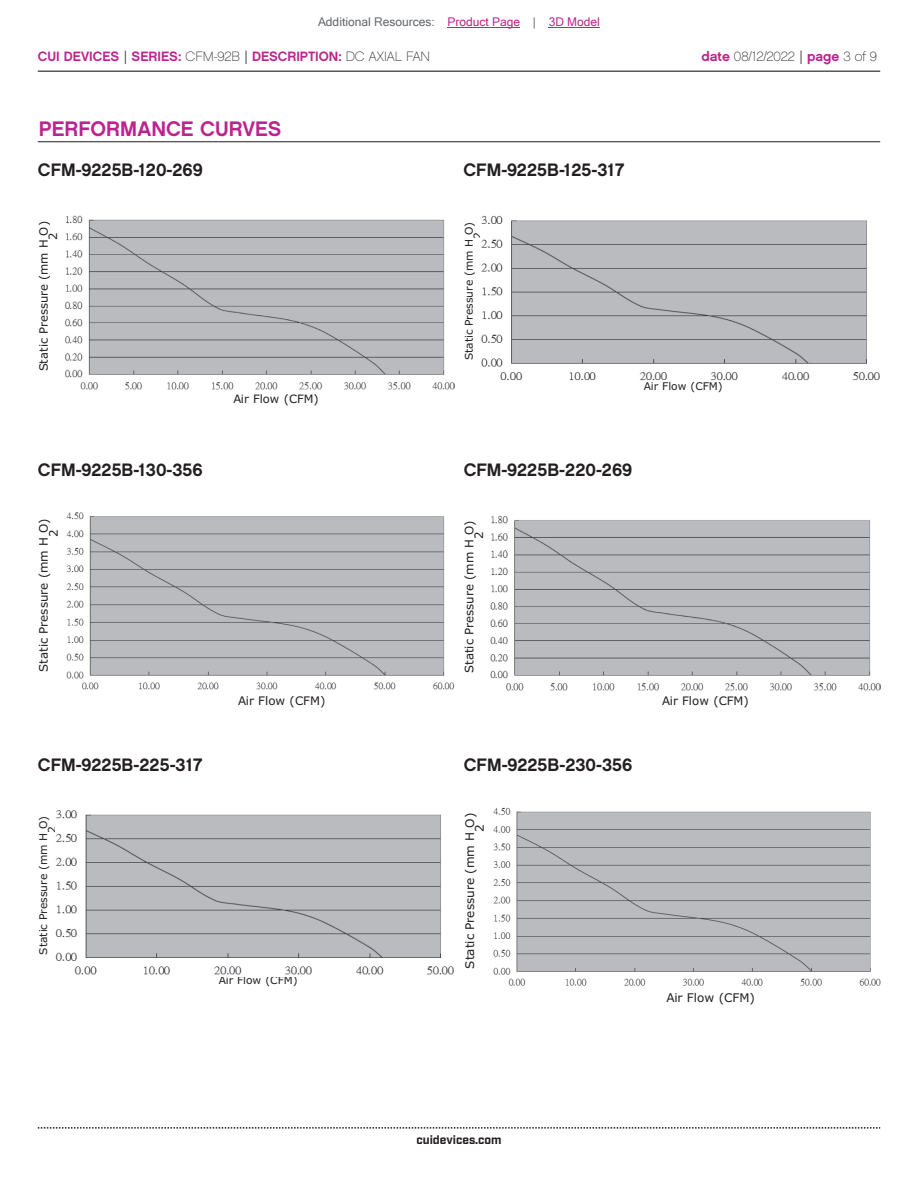
<style>
.page{position:relative;width:918px;height:1188px;background:#fff}
.page>*{position:absolute;margin:0;border:0;box-sizing:border-box;transform-origin:0 0}
.t1{font:21px "Chalet New York Nineteen Sixty";color:#bd238f}
.t2{font:18px "Chalet New York Nineteen Sixty";color:#231f20}
.t3{font:13.5px "Chalet New York Nineteen Sixty";color:#bd238f}
.t4{font:13.5px "Chalet Paris Nineteen Sixty";letter-spacing:-.005em;color:#231f20}
.t5{font:12px "Microsoft Sans Serif";color:#63676b}
.t6{font:12px/9.9px "Verdana";color:#231f20}
.t7{font:700 12px "Industry";color:#231f20}
.t8{font:11.85px/9.8px "Verdana";color:#231f20}
.t9{font:11.7px/9.6px "Verdana";color:#231f20}
.t10{font:11.55px/9.4px "Verdana";color:#231f20}
.t11{font:10.65px/8.7px "Verdana";color:#231f20}
.s1{color:#bd238f}
.s2{font-family:"Industry";color:#231f20}
.s3{font-family:"Chalet Paris Nineteen Sixty";color:#231f20}
.s4{font-family:"Chalet New York Nineteen Sixty";color:#bd238f}
.s5{font-family:"Industry"}
</style>
<div class="page">
<hr style="left:38px;top:71px;width:842px;height:1px;background:#231f20">
<svg style="left:38px;top:1127px;width:842px;height:2px"></svg>
<hr style="left:38px;top:141px;width:842px;height:1px;background:#231f20">
<img style="left:66px;top:512px;width:388px;height:178px">
<img style="left:481px;top:215px;width:399px;height:166px">
<img style="left:65px;top:215px;width:389px;height:175px">
<img style="left:493px;top:807px;width:387px;height:179px">
<img style="left:56px;top:810px;width:398px;height:165px">
<img style="left:490px;top:515px;width:390px;height:176px">
<hr style="left:448px;top:27px;width:72px;height:1px;background:#bd238f">
<hr style="left:549px;top:27px;width:51px;height:1px;background:#bd238f">
<p class="t5" style="left:318px;top:15px;width:283px">Additional Resources: <span class="s1">Product Page</span> | <span class="s1">3D Model</span></p>
<p class="t3" style="left:38px;top:47px;width:394px">CUI DEVICES <span class="s2">|</span> SERIES: <span class="s3">CFM-92B</span> <span class="s2">|</span> DESCRIPTION: <span class="s3">DC AXIAL FAN</span></p>
<p class="t4" style="left:701px;top:48px;width:177px"><span class="s4">date</span> 08/12/2022 <span class="s5">|</span> <span class="s4">page</span> 3 of 9</p>
<p class="t1" style="left:39px;top:115px;width:244px">PERFORMANCE CURVES</p>
<p class="t2" style="left:38px;top:158px;width:166px">CFM-9225B-120-269</p>
<p class="t2" style="left:464px;top:158px;width:162px">CFM-9225B-125-317</p>
<p class="t10" style="left:39px;top:240px;width:20px;text-indent:-132px;rotate:-90deg">Static Pressure (mm H O)<br>2</p>
<p class="t11" style="left:464px;top:239px;width:19px;text-indent:-122px;rotate:-90deg">Static Pressure (mm H O)<br>2</p>
<p class="t11" style="left:644px;top:382px;width:80px">Air Flow (CFM)</p>
<p class="t10" style="left:233px;top:394px;width:87px">Air Flow (CFM)</p>
<p class="t2" style="left:38px;top:458px;width:166px">CFM-9225B-130-356</p>
<p class="t2" style="left:464px;top:458px;width:170px">CFM-9225B-220-269</p>
<p class="t8" style="left:39px;top:537px;width:20px;text-indent:-135px;rotate:-90deg">Static Pressure (mm H O)<br>2</p>
<p class="t9" style="left:464px;top:539px;width:20px;text-indent:-134px;rotate:-90deg">Static Pressure (mm H O)<br>2</p>
<p class="t8" style="left:238px;top:695px;width:89px">Air Flow (CFM)</p>
<p class="t9" style="left:662px;top:696px;width:88px">Air Flow (CFM)</p>
<p class="t2" style="left:38px;top:753px;width:166px">CFM-9225B-225-317</p>
<p class="t2" style="left:464px;top:753px;width:170px">CFM-9225B-230-356</p>
<p class="t11" style="left:39px;top:833px;width:19px;text-indent:-122px;rotate:-90deg">Static Pressure (mm H O)<br>2</p>
<p class="t6" style="left:465px;top:832px;width:21px;text-indent:-137px;rotate:-90deg">Static Pressure (mm H O)<br>2</p>
<p class="t11" style="left:219px;top:976px;width:80px">Air Flow (CFM)</p>
<p class="t6" style="left:666px;top:992px;width:90px">Air Flow (CFM)</p>
<p class="t7" style="left:416px;top:1132px;width:87px">cuidevices.com</p>
</div>
